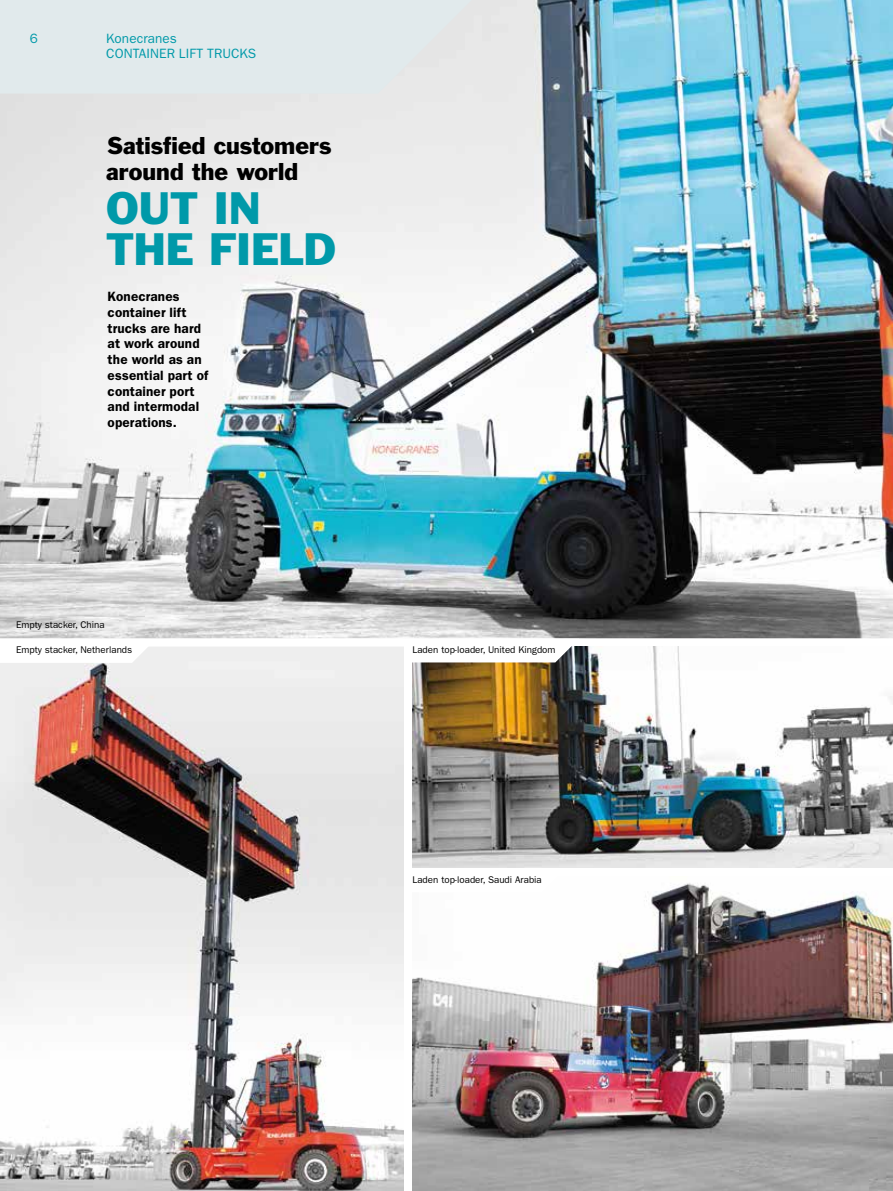
<style>
.page{position:relative;width:893px;height:1191px;background:#fff}
.page>*{position:absolute;margin:0;border:0;box-sizing:border-box;transform-origin:0 0}
.t1{font:42px/40.5px "Franklin Gothic Std";letter-spacing:-.02em;color:#0099a9}
.t2{font:22.5px/25.5px "Franklin Gothic Std";color:#000}
.t3{font:600 13.5px/15.8px "ITC Franklin Gothic Std";letter-spacing:.01em;color:#000}
.t4{font:13.5px/15px "ITC Franklin Gothic Std";letter-spacing:.005em;color:#0099a9}
.t5{font:9.75px "ITC Franklin Gothic Std";color:#000}
</style>
<div class="page">
<img style="left:0;top:650px;width:404px;height:541px">
<img style="left:0;top:0;width:893px;height:650px">
<img style="left:412px;top:646px;width:481px;height:221px">
<img style="left:412px;top:883px;width:481px;height:308px">
<svg style="left:0;top:639px;width:156px;height:24px"></svg>
<svg style="left:411px;top:638px;width:168px;height:24px"></svg>
<svg style="left:412px;top:883px;width:154px;height:9px"></svg>
<div style="left:0;top:0;width:472px;height:94px;background:#e1eaec"></div>
<p class="t4" style="left:30px;top:31px;width:10px">6</p>
<p class="t4" style="left:106px;top:31px;width:151px">Konecranes<br>Container Lift Trucks</p>
<h2 class="t2" style="left:106px;top:133px;width:227px">Satisfied customers around the world</h2>
<h1 class="t1" style="left:106px;top:188px;width:231px">OUT IN<br>THE FIELD</h1>
<p class="t3" style="left:108px;top:288px;width:102px">Konecranes container lift trucks are hard at work around the world as an essential part of container port and intermodal operations.</p>
<p class="t5" style="left:16px;top:619px;width:90px">Empty stacker, China</p>
<p class="t5" style="left:16px;top:644px;width:118px">Empty stacker, Netherlands</p>
<p class="t5" style="left:412px;top:644px;width:145px">Laden top-loader, U nited Kingdom</p>
<p class="t5" style="left:412px;top:874px;width:131px">Laden top-loader, Saudi Arabia</p>
</div>
